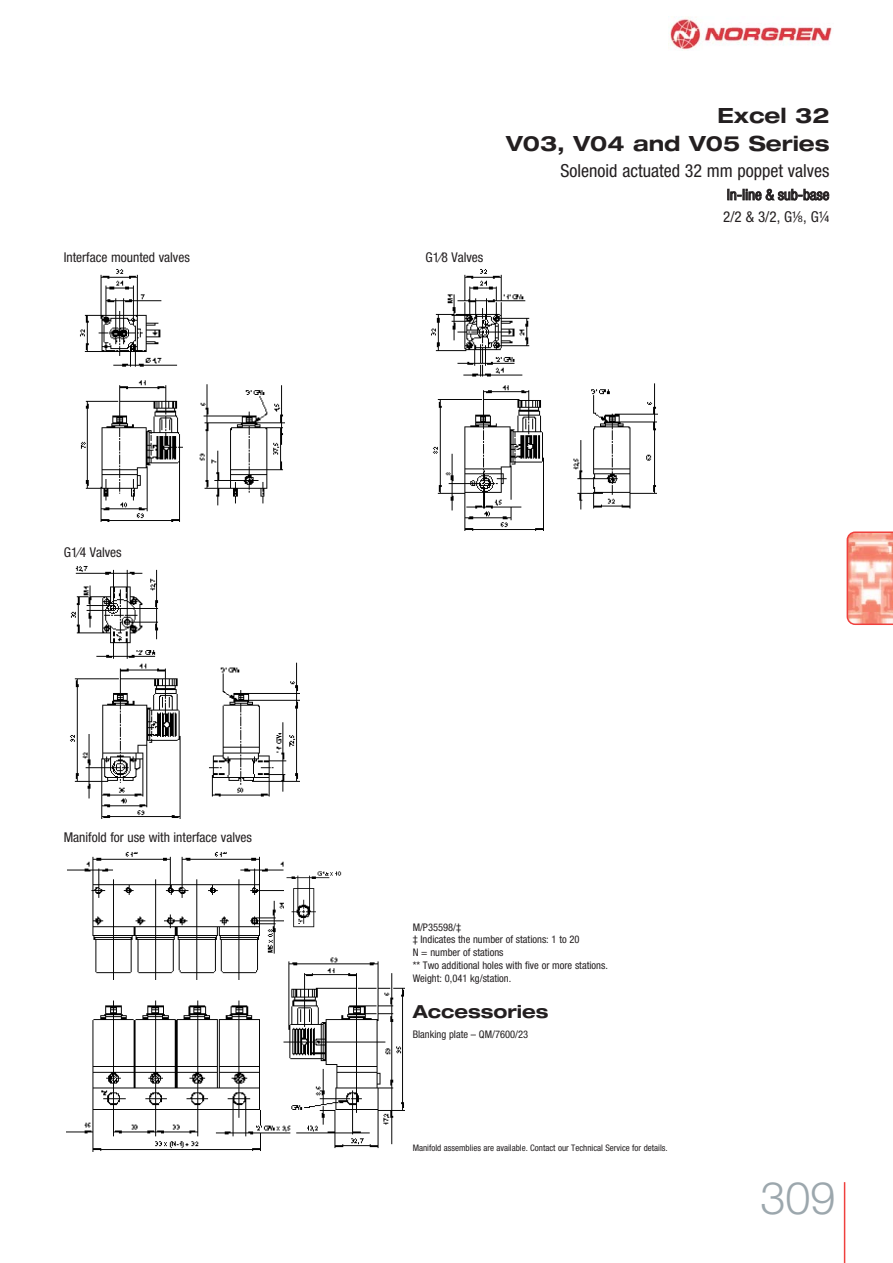
<style>
.page{position:relative;width:893px;height:1263px;background:#fff}
.page>*{position:absolute;margin:0;border:0;box-sizing:border-box;transform-origin:0 0}
.t1{font:300 45px "Norgren";color:#9ca7ad}
.t2{font:700 expanded 21px/28.2px "Norgren";color:#231f20;text-align:right}
.t3{font:condensed 18px "Norgren";color:#231f20}
.t4{font:700 expanded 18px "Norgren";color:#231f20}
.t5{font:condensed 15px/22.5px "Norgren";color:#231f20}
.t6{font:condensed 13.5px "Norgren";color:#231f20}
.t7{font:condensed 10.5px/12.8px "Norgren";color:#231f20}
.t8{font:condensed 9px "Norgren";color:#231f20}
</style>
<div class="page">
<svg style="left:846px;top:531px;width:46px;height:94px"></svg>
<hr style="left:843px;top:1182px;width:2px;height:81px;background:#ef403d">
<img style="left:670px;top:17px;width:162px;height:17px">
<img style="left:668px;top:34px;width:163px;height:17px">
<img style="left:80px;top:269px;width:204px;height:253px">
<img style="left:431px;top:269px;width:226px;height:262px">
<img style="left:70px;top:566px;width:229px;height:253px">
<img style="left:67px;top:851px;width:337px;height:301px">
<div style="left:284px;top:854px;width:75px;height:88px;background:#fff"></div>
<img style="left:286px;top:871px;width:56px;height:57px">
<p class="t6" style="left:64px;top:252px;width:128px">Interface mounted valves</p>
<p class="t6" style="left:425px;top:252px;width:59px">G1⁄8 Valves</p>
<h2 class="t2" style="left:506px;top:103px;width:325px">Excel 32<br>V03, V04 and V05 Series</h2>
<h3 class="t3" style="left:560px;top:164px;width:270px">Solenoid actuated 32 mm poppet valves</h3>
<h3 class="t5" style="left:723px;top:185px;width:108px">In-line &amp; sub-base<br>2/2 &amp; 3/2, GÂ, GÊ</h3>
<p class="t6" style="left:64px;top:547px;width:59px">G1⁄4 Valves</p>
<p class="t6" style="left:64px;top:832px;width:190px">Manifold for use with interface valves</p>
<p class="t7" style="left:412px;top:921px;width:197px">M/P35598/‡<br>‡ Indicates the number of stations: 1 to 20<br>N = number of stations<br>** Two additional holes with five or more stations.<br>Weight: 0,041 kg/station.</p>
<h3 class="t4" style="left:412px;top:1005px;width:137px">Accessories</h3>
<p class="t7" style="left:412px;top:1029px;width:117px">Blanking plate – QM/7600/23</p>
<p class="t8" style="left:412px;top:1145px;width:256px">Manifold assemblies are available. Contact our Technical Service for details.</p>
<h1 class="t1" style="left:760px;top:1181px;width:77px">309</h1>
</div>
